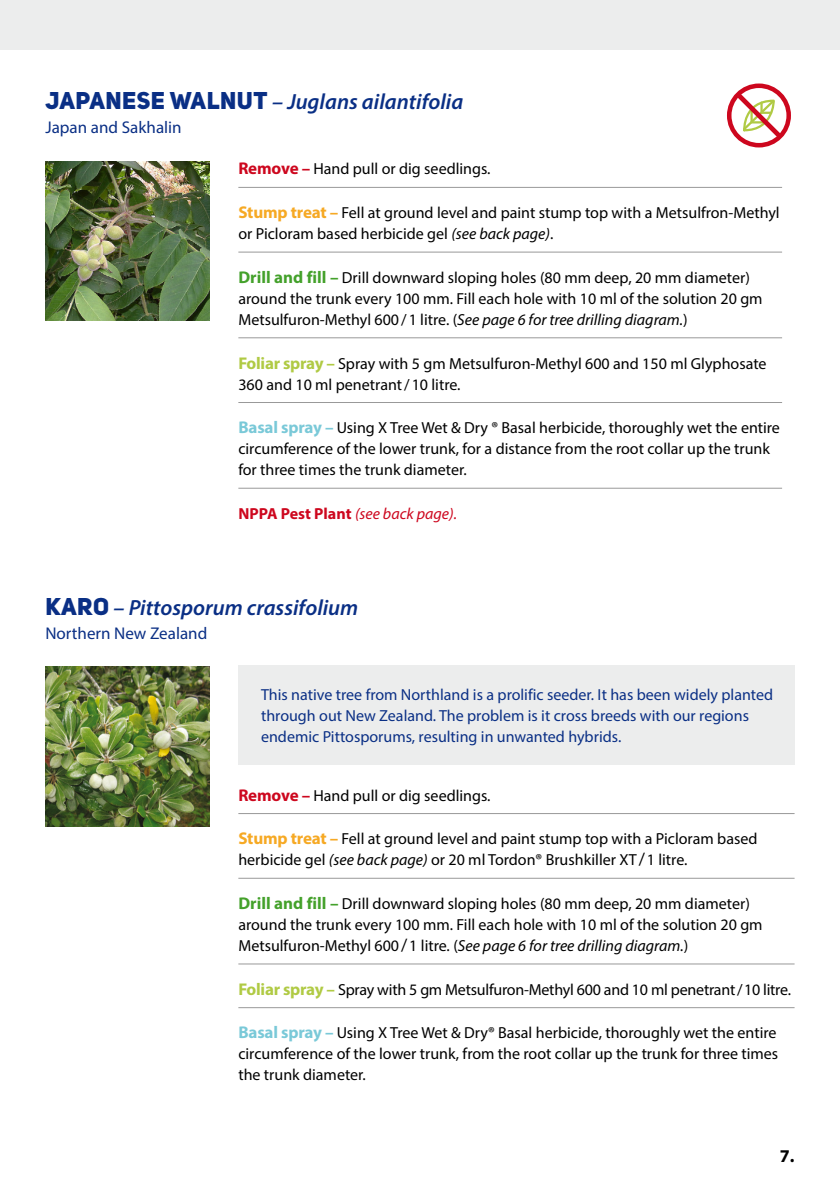
<style>
.page{position:relative;width:840px;height:1191px;background:#fff}
.page>*{position:absolute;margin:0;border:0;box-sizing:border-box;transform-origin:0 0}
.t1{font:italic 600 22px "Myriad Pro";color:#0a2f85}
.t2{font:700 18px "Myriad Pro";color:#000}
.t3{font:17px "Myriad Pro";color:#0a2f85}
.t4{font:16px/21px "Myriad Pro";color:#000}
.t5{font:16px/21px "Myriad Pro";color:#0a2f85}
.t6{font:italic 16px "Myriad Pro";color:#cd071e}
.s1{font-family:"Uni Sans Heavy CAPS";font-weight:400;font-style:normal;font-size:24px}
.s2{font-weight:700;font-size:17px;color:#cd071e}
.s3{font-weight:700;font-size:17px;color:#f6a924}
.s4{font-style:italic}
.s5{font-weight:700;font-size:17px;color:#44a12b}
.s6{font-weight:700;font-size:17px;color:#b0ca44}
.s7{font-weight:700;font-size:17px;color:#7ac9d8}
.s8{font-weight:700;font-style:normal}
.s9{font-size:18px}
</style>
<div class="page">
<div style="left:0;top:0;width:839px;height:50px;background:#eceded"></div>
<div style="left:238px;top:666px;width:556px;height:99px;background:#eceded"></div>
<img style="left:45px;top:666px;width:165px;height:160px">
<hr style="left:238px;top:813px;width:556px;height:1px;background:#999">
<hr style="left:238px;top:877px;width:556px;height:1px;background:#999">
<hr style="left:238px;top:963px;width:556px;height:1px;background:#999">
<hr style="left:238px;top:1007px;width:556px;height:1px;background:#999">
<img style="left:45px;top:162px;width:165px;height:158px">
<hr style="left:238px;top:187px;width:543px;height:1px;background:#999">
<hr style="left:238px;top:252px;width:543px;height:1px;background:#999">
<hr style="left:238px;top:337px;width:543px;height:1px;background:#999">
<hr style="left:238px;top:402px;width:543px;height:1px;background:#999">
<hr style="left:238px;top:488px;width:543px;height:1px;background:#999">
<div style="left:726px;top:83px;width:64px;height:64px;border:5px solid #cd071e;border-radius:50%"></div>
<svg style="left:732px;top:89px;width:52px;height:53px"></svg>
<h1 class="t1" style="left:45px;top:87px;width:419px"><span class="s1">JAPANESE WALNUT</span> – Juglans ailantifolia</h1>
<p class="t3" style="left:45px;top:117px;width:138px">Japan and Sakhalin</p>
<p class="t4" style="left:238px;top:158px;width:253px"><span class="s2">Remove –</span> Hand pull or dig seedlings.</p>
<p class="t4" style="left:238px;top:202px;width:542px"><span class="s3">Stump treat –</span> Fell at ground level and paint stump top with a Metsulfron-Methyl or Picloram based herbicide gel <span class="s4">(see back page)</span>.</p>
<p class="t4" style="left:238px;top:267px;width:525px"><span class="s5">Drill and fill –</span> Drill downward sloping holes (80 mm deep, 20 mm diameter) around the trunk every 100 mm. Fill each hole with 10 ml of the solution 20 gm<br>Metsulfuron-Methyl 600/1 litre. (<span class="s4">See page 6 for tree drilling diagram.</span>)</p>
<p class="t4" style="left:238px;top:352px;width:529px"><span class="s6">Foliar spray –</span> Spray with 5 gm Metsulfuron-Methyl 600 and 150 ml Glyphosate<br>360 and 10 ml penetrant/10 litre.</p>
<p class="t4" style="left:238px;top:417px;width:543px"><span class="s7">Basal spray –</span> Using X Tree Wet &amp; Dry ® Basal herbicide, thoroughly wet the entire circumference of the lower trunk, for a distance from the root collar up the trunk for three times the trunk diameter.</p>
<p class="t6" style="left:238px;top:503px;width:220px"><span class="s8">NPPA Pest Plant</span> (see back page).</p>
<h1 class="t1" style="left:45px;top:594px;width:314px"><span class="s1">KARO</span> – Pittosporum crassifolium</h1>
<p class="t3" style="left:45px;top:623px;width:163px">Northern New Zealand</p>
<p class="t5" style="left:261px;top:683px;width:513px">This native tree from Northland is a prolific seeder. It has been widely planted through out New Zealand. The problem is it cross breeds with our regions endemic Pittosporums, resulting in unwanted hybrids.</p>
<p class="t4" style="left:238px;top:784px;width:253px"><span class="s2">Remove –</span> Hand pull or dig seedlings.</p>
<p class="t4" style="left:238px;top:828px;width:520px"><span class="s3">Stump treat –</span> Fell at ground level and paint stump top with a Picloram based herbicide gel <span class="s4">(see back page)</span> or 20 ml Tordon® Brushkiller XT <span class="s9">/</span>1 litre.</p>
<p class="t4" style="left:238px;top:893px;width:525px"><span class="s5">Drill and fill –</span> Drill downward sloping holes (80 mm deep, 20 mm diameter) around the trunk every 100 mm. Fill each hole with 10 ml of the solution 20 gm<br>Metsulfuron-Methyl 600 <span class="s9">/</span>1 litre. (<span class="s4">See page 6 for tree drilling diagram.</span>)</p>
<p class="t4" style="left:238px;top:978px;width:554px"><span class="s6">Foliar spray –</span> Spray with 5 gm Metsulfuron-Methyl 600 and 10 ml penetrant/10 litre.</p>
<p class="t4" style="left:238px;top:1022px;width:541px;text-align:justify"><span class="s7">Basal spray –</span> Using X Tree Wet &amp; Dry® Basal herbicide, thoroughly wet the entire circumference of the lower trunk, from the root collar up the trunk for three times the trunk diameter.</p>
<p class="t2" style="left:779px;top:1144px;width:16px">7.</p>
</div>
